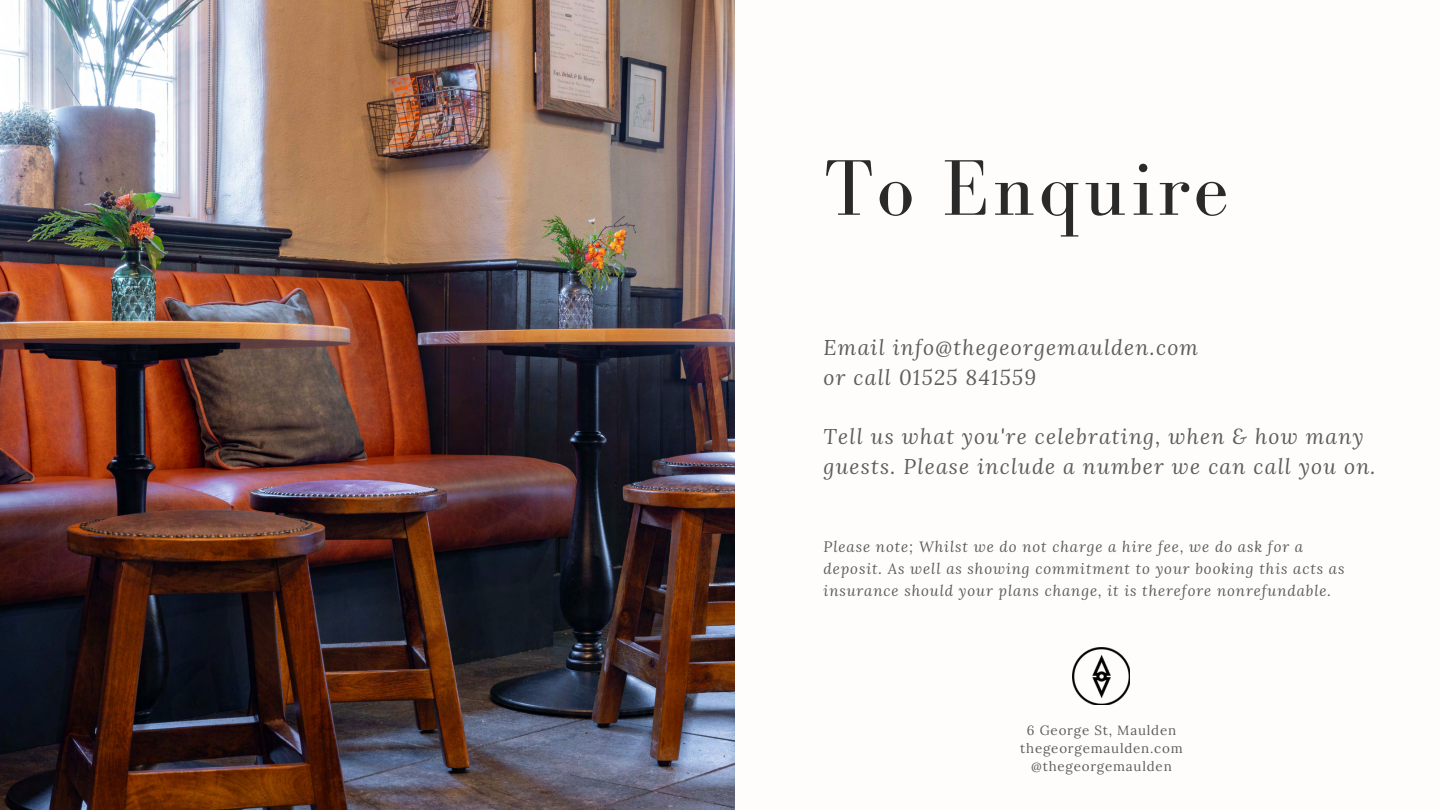
<style>
.page{position:relative;width:1440px;height:810px;background:#fffdfb}
.page>*{position:absolute;margin:0;border:0;box-sizing:border-box;transform-origin:0 0}
.t1{font:81.2px "Bodoni FLF";letter-spacing:.04em;color:#2b2a2a}
.t2{font:italic 21.1px/30px "Lora";letter-spacing:.06em;color:#5d5d5d}
.t3{font:italic 15px/21.7px "Lora";letter-spacing:.06em;color:#5d5d5d}
.t4{font:13.4px/18px "Lora";letter-spacing:.06em;color:#5d5d5d;text-align:center}
</style>
<div class="page">
<img style="left:0;top:0;width:735px;height:810px">
<img style="left:1073px;top:648px;width:57px;height:57px">
<h1 class="t1" style="left:824px;top:144px;width:407px">To Enquire</h1>
<h2 class="t2" style="left:824px;top:332px;width:376px">Email info@thegeorgemaulden.com or call 01525 841559</h2>
<h2 class="t2" style="left:824px;top:421px;width:553px">Tell us what you're celebrating, when &amp; how many guests. Please include a number we can call you on.</h2>
<p class="t3" style="left:824px;top:536px;width:522px">Please note; Whilst we do not charge a hire fee, we do ask for a deposit. As well as showing commitment to your booking this acts as insurance should your plans change, it is therefore nonrefundable.</p>
<p class="t4" style="left:1020px;top:721px;width:164px">6 George St, Maulden thegeorgemaulden.com @thegeorgemaulden</p>
</div>
